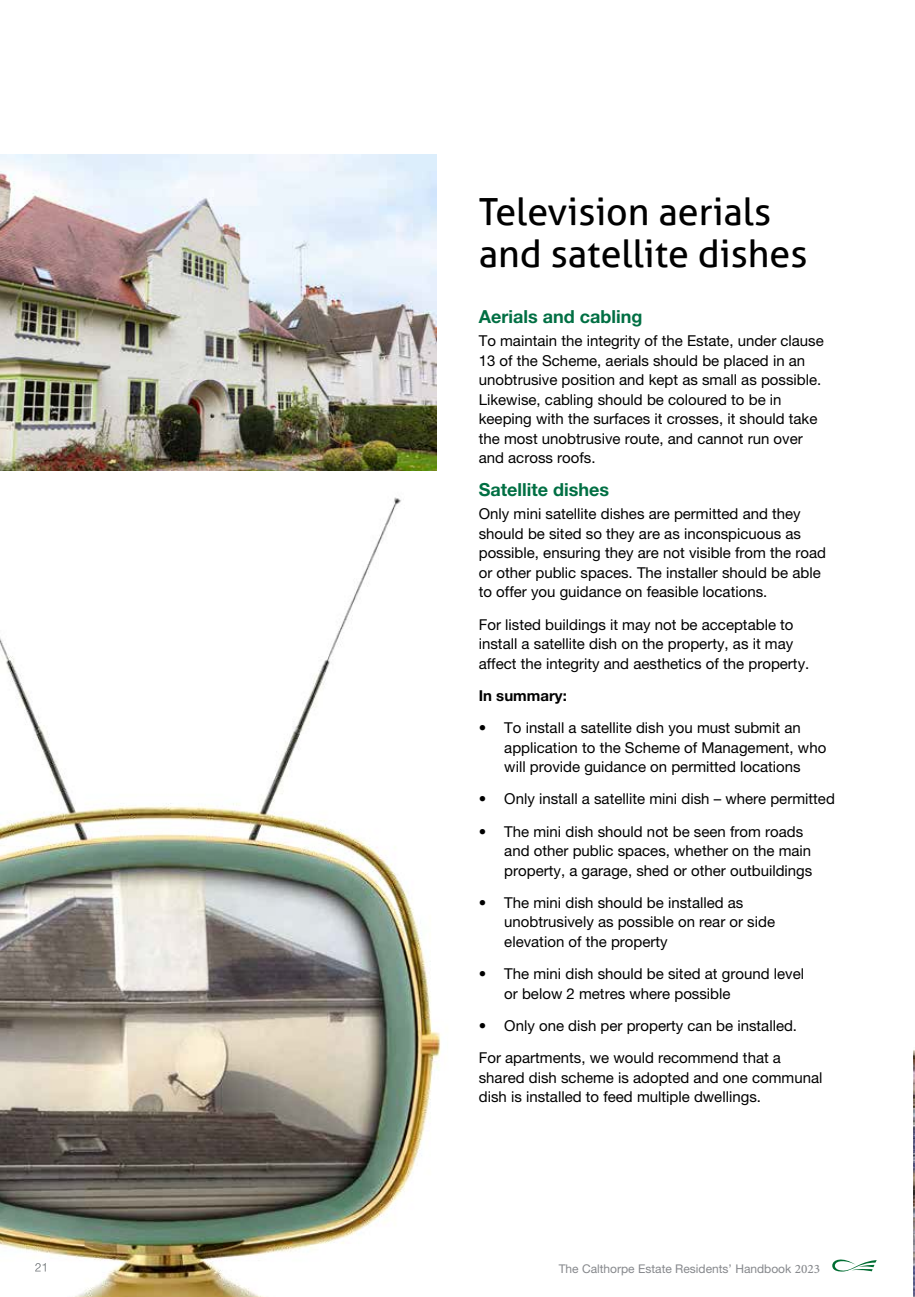
<style>
.page{position:relative;width:915px;height:1297px;background:#fff}
.page>*{position:absolute;margin:0;border:0;box-sizing:border-box;transform-origin:0 0}
.t1{font:37.5px/42px "Aller";color:#000}
.t2{font:700 18px "Helvetica Neue LT Pro";color:#006f43}
.t3{font:15px/19.5px "Helvetica Neue LT Pro";color:#000}
.t4{font:700 15px "Helvetica Neue LT Pro";color:#000}
.t5{font:12px "Helvetica Neue LT Pro";color:#86888c}
.s1{font-family:"Adobe Arabic";font-size:18px}
</style>
<div class="page">
<svg style="left:832px;top:1259px;width:44px;height:12px"></svg>
<img style="left:0;top:497px;width:441px;height:800px">
<svg style="left:35px;top:1263px;width:11px;height:8px"></svg>
<img style="left:0;top:155px;width:436px;height:316px">
<img style="left:913px;top:1050px;width:1px;height:247px">
<h1 class="t1" style="left:478px;top:191px;width:330px">Television aerials and satellite dishes</h1>
<p class="t2" style="left:478px;top:305px;width:165px">Aerials and cabling</p>
<p class="t3" style="left:478px;top:331px;width:346px">To maintain the integrity of the Estate, under clause 13 of the Scheme, aerials should be placed in an unobtrusive position and kept as small as possible.<br>Likewise, cabling should be coloured to be in keeping with the surfaces it crosses, it should take the most unobtrusive route, and cannot run over and across roofs.</p>
<p class="t2" style="left:478px;top:478px;width:132px">Satellite dishes</p>
<p class="t3" style="left:478px;top:504px;width:349px">Only mini satellite dishes are permitted and they should be sited so they are as inconspicuous as possible, ensuring they are not visible from the road or other public spaces. The installer should be able to offer you guidance on feasible locations.</p>
<p class="t3" style="left:478px;top:614px;width:332px">For listed buildings it may not be acceptable to install a satellite dish on the property, as it may affect the integrity and aesthetics of the property.</p>
<p class="t4" style="left:478px;top:686px;width:90px">In summary:</p>
<p class="t3" style="left:504px;top:718px;width:323px;text-indent:-26px">• To install a satellite dish you must submit an application to the Scheme of Management, who will provide guidance on permitted locations</p>
<p class="t3" style="left:478px;top:789px;width:357px">• Only install a satellite mini dish – where permitted</p>
<p class="t3" style="left:504px;top:821px;width:309px;text-indent:-26px">• The mini dish should not be seen from roads and other public spaces, whether on the main property, a garage, shed or other outbuildings</p>
<p class="t3" style="left:504px;top:893px;width:272px;text-indent:-26px">• The mini dish should be installed as unobtrusively as possible on rear or side elevation of the property</p>
<p class="t3" style="left:504px;top:964px;width:301px;text-indent:-26px">• The mini dish should be sited at ground level or below 2 metres where possible</p>
<p class="t3" style="left:478px;top:1009px;width:320px;line-height:32.2px">• Only one dish per property can be installed.<br>For apartments, we would recommend that a</p>
<p class="t3" style="left:478px;top:1067px;width:345px">shared dish scheme is adopted and one communal dish is installed to feed multiple dwellings.</p>
<p class="t5" style="left:558px;top:1262px;width:263px">The Calthorpe Estate Residents’ Handbook <span class="s1">2023</span></p>
</div>
